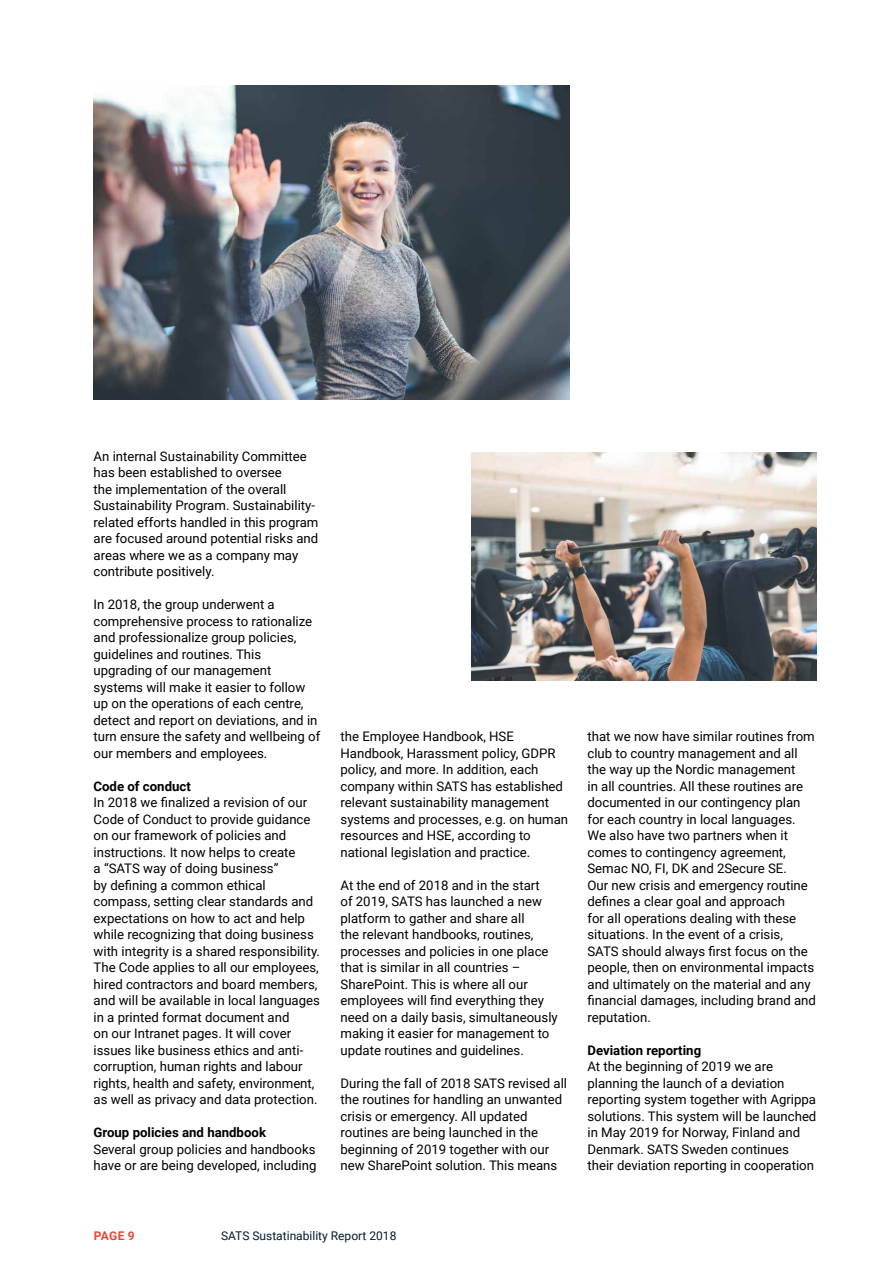
<style>
.page{position:relative;width:893px;height:1263px;background:#fff}
.page>*{position:absolute;margin:0;border:0;box-sizing:border-box;transform-origin:0 0}
.t1{font:13.2px/16.5px "Roboto";color:#000}
.t2{font:700 13.2px "Roboto";color:#000}
.t3{font:12px "Roboto";color:#001b33}
.t4{font:700 12px "Roboto";color:#e94732}
</style>
<div class="page">
<img style="left:94px;top:85px;width:475px;height:315px">
<img style="left:471px;top:452px;width:345px;height:228px">
<p class="t1" style="left:94px;top:447px;width:226px">An internal Sustainability Committee has been established to oversee<br>the implementation of the overall Sustainability Program. Sustainability&shy;related efforts handled in this program are focused around potential risks and areas where we as a company may contribute positively.</p>
<p class="t1" style="left:94px;top:596px;width:228px">In 2018, the group underwent a comprehensive process to rationalize and professionalize group policies, guidelines and routines. This upgrading of our management systems will make it easier to follow up on the operations of each centre, detect and report on deviations, and in turn ensure the safety and wellbeing of our members and employees.</p>
<p class="t2" style="left:94px;top:777px;width:99px">Code of conduct</p>
<p class="t1" style="left:94px;top:794px;width:228px">In 2018 we finalized a revision of our Code of Conduct to provide guidance on our framework of policies and instructions. It now helps to create<br>a “SATS way of doing business”<br>by defining a common ethical compass, setting clear standards and expectations on how to act and help while recognizing that doing business with integrity is a shared responsibility.<br>The Code applies to all our employees, hired contractors and board members, and will be available in local languages in a printed format document and<br>on our Intranet pages. It will cover issues like business ethics and anti&shy;corruption, human rights and labour rights, health and safety, environment, as well as privacy and data protection.</p>
<p class="t2" style="left:94px;top:1123px;width:174px">Group policies and handbook</p>
<p class="t1" style="left:94px;top:1140px;width:224px">Several group policies and handbooks have or are being developed, including</p>
<p class="t1" style="left:340px;top:728px;width:229px">the Employee Handbook, HSE Handbook, Harassment policy, GDPR policy, and more. In addition, each company within SATS has established relevant sustainability management systems and processes, e.g. on human resources and HSE, according to national legislation and practice.</p>
<p class="t1" style="left:340px;top:876px;width:219px">At the end of 2018 and in the start<br>of 2019, SATS has launched a new platform to gather and share all<br>the relevant handbooks, routines, processes and policies in one place that is similar in all countries – SharePoint. This is where all our employees will find everything they need on a daily basis, simultaneously making it easier for management to update routines and guidelines.</p>
<p class="t1" style="left:340px;top:1074px;width:228px">During the fall of 2018 SATS revised all the routines for handling an unwanted crisis or emergency. All updated routines are being launched in the beginning of 2019 together with our new SharePoint solution. This means</p>
<p class="t1" style="left:587px;top:728px;width:230px">that we now have similar routines from club to country management and all the way up the Nordic management<br>in all countries. All these routines are documented in our contingency plan for each country in local languages.<br>We also have two partners when it comes to contingency agreement, Semac NO, FI, DK and 2Secure SE.<br>Our new crisis and emergency routine defines a clear goal and approach<br>for all operations dealing with these situations. In the event of a crisis, SATS should always first focus on the people, then on environmental impacts and ultimately on the material and any financial damages, including brand and reputation.</p>
<p class="t2" style="left:587px;top:1041px;width:115px">Deviation reporting</p>
<p class="t1" style="left:587px;top:1058px;width:230px">At the beginning of 2019 we are planning the launch of a deviation reporting system together with Agrippa solutions. This system will be launched in May 2019 for Norway, Finland and Denmark. SATS Sweden continues their deviation reporting in cooperation</p>
<p class="t4" style="left:94px;top:1227px;width:42px">PAGE 9</p>
<p class="t3" style="left:221px;top:1227px;width:177px">SATS Sustatinability Report 2018</p>
</div>
